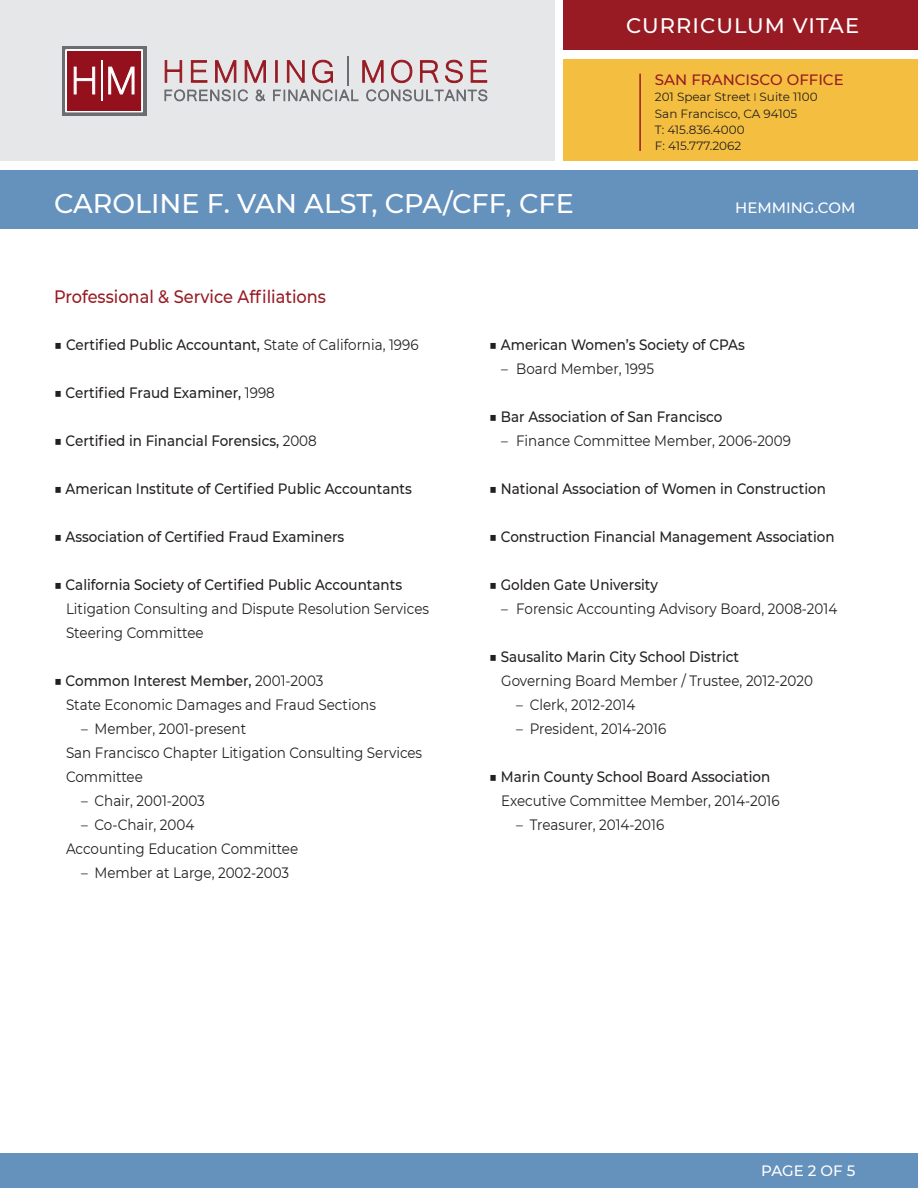
<style>
.page{position:relative;width:918px;height:1188px;background:#fff}
.page>*{position:absolute;margin:0;border:0;box-sizing:border-box;transform-origin:0 0}
.t1{font:500 27px "Montserrat";color:#fff}
.t2{font:500 21px "Montserrat";letter-spacing:.05em;color:#fff}
.t3{font:500 18px "Montserrat";color:#981b23;scale:.9 1}
.t4{font:500 15px "Montserrat";color:#231f20;scale:.9 1}
.t5{font:15px "Montserrat";color:#231f20;scale:.9 1}
.t6{font:500 15px "Montserrat";color:#fff}
.t7{font:500 15px "Montserrat";color:#981b23}
.t8{font:12px "Montserrat";color:#231f20}
.s1{font-family:"Proxima Nova";font-weight:300}
.s2{font-weight:400}
</style>
<div class="page">
<div style="left:564px;top:0;width:354px;height:49px;background:#981b23"></div>
<div style="left:0;top:0;width:554px;height:160px;background:#e6e7e9"></div>
<div style="left:564px;top:59px;width:354px;height:101px;background:#f4be40"></div>
<svg style="left:165px;top:89px;width:83px;height:12px"></svg>
<svg style="left:256px;top:90px;width:9px;height:11px"></svg>
<svg style="left:273px;top:89px;width:85px;height:12px"></svg>
<svg style="left:366px;top:89px;width:121px;height:12px"></svg>
<svg style="left:164px;top:60px;width:18px;height:23px"></svg>
<svg style="left:191px;top:60px;width:17px;height:23px"></svg>
<svg style="left:215px;top:60px;width:22px;height:23px"></svg>
<svg style="left:244px;top:60px;width:22px;height:23px"></svg>
<div style="left:275px;top:60px;width:3px;height:23px;background:#981b23;border:1px solid #981b23"></div>
<svg style="left:287px;top:60px;width:18px;height:23px"></svg>
<svg style="left:312px;top:60px;width:21px;height:23px"></svg>
<hr style="left:347px;top:56px;width:1px;height:30px;background:#6c6d71">
<svg style="left:362px;top:60px;width:22px;height:23px"></svg>
<svg style="left:391px;top:60px;width:22px;height:23px"></svg>
<svg style="left:420px;top:60px;width:19px;height:23px"></svg>
<svg style="left:445px;top:59px;width:18px;height:24px"></svg>
<svg style="left:470px;top:60px;width:17px;height:23px"></svg>
<div style="left:62px;top:46px;width:85px;height:70px;background:#6c6d70"></div>
<svg style="left:65px;top:49px;width:78px;height:64px"></svg>
<div style="left:0;top:170px;width:918px;height:59px;background:#6591bd"></div>
<div style="left:0;top:1153px;width:918px;height:35px;background:#6591bd"></div>
<hr style="left:639px;top:74px;width:2px;height:77px;background:#981b23">
<p class="t2" style="left:626px;top:11px;width:234px">CURRICULUM VITAE</p>
<p class="t1" style="left:54px;top:185px;width:521px">CAROLINE F. VAN ALST, CPA/CFF, CFE</p>
<p class="t3" style="left:54px;top:285px;width:304px">Professional &amp; Service Affiliations</p>
<p class="t7" style="left:655px;top:69px;width:190px">SAN FRANCISCO OFFICE</p>
<p class="t8" style="left:655px;top:89px;width:164px">201 Spear Street <span class="s1">ӏ</span> Suite 1100</p>
<p class="t8" style="left:655px;top:105px;width:144px">San Francisco, CA 94105</p>
<p class="t8" style="left:655px;top:121px;width:91px">T: 415.836.4000</p>
<p class="t8" style="left:655px;top:138px;width:88px">F: 415.777.2062</p>
<p class="t6" style="left:735px;top:197px;width:122px">HEMMING.COM</p>
<p class="t4" style="left:54px;top:334px;width:407px"><span class="s2">■</span> Certified Public Accountant, <span class="s2">State of California, 1996</span></p>
<p class="t4" style="left:54px;top:382px;width:247px"><span class="s2">■</span> Certified Fraud Examiner, <span class="s2">1998</span></p>
<p class="t4" style="left:54px;top:430px;width:294px"><span class="s2">■</span> Certified in Financial Forensics, <span class="s2">2008</span></p>
<p class="t4" style="left:54px;top:478px;width:399px"><span class="s2">■</span> American Institute of Certified Public Accountants</p>
<p class="t4" style="left:54px;top:526px;width:324px"><span class="s2">■</span> Association of Certified Fraud Examiners</p>
<p class="t4" style="left:54px;top:574px;width:388px"><span class="s2">■</span> California Society of Certified Public Accountants</p>
<p class="t5" style="left:66px;top:598px;width:405px">Litigation Consulting and Dispute Resolution Services</p>
<p class="t5" style="left:66px;top:622px;width:154px">Steering Committee</p>
<p class="t4" style="left:54px;top:670px;width:301px"><span class="s2">■</span> Common Interest Member, <span class="s2">2001-2003</span></p>
<p class="t5" style="left:66px;top:694px;width:346px">State Economic Damages and Fraud Sections</p>
<p class="t5" style="left:81px;top:718px;width:185px">– Member, 2001-present</p>
<p class="t5" style="left:66px;top:742px;width:397px">San Francisco Chapter Litigation Consulting Services</p>
<p class="t5" style="left:66px;top:766px;width:87px">Committee</p>
<p class="t5" style="left:81px;top:790px;width:139px">– Chair, 2001-2003</p>
<p class="t5" style="left:81px;top:814px;width:127px">– Co-Chair, 2004</p>
<p class="t5" style="left:66px;top:838px;width:260px">Accounting Education Committee</p>
<p class="t5" style="left:81px;top:862px;width:233px">– Member at Large, 2002-2003</p>
<p class="t4" style="left:489px;top:334px;width:286px"><span class="s2">■</span> American Women’s Society of CPAs</p>
<p class="t5" style="left:501px;top:358px;width:171px">– Board Member, 1995</p>
<p class="t4" style="left:489px;top:406px;width:261px"><span class="s2">■</span> Bar Association of San Francisco</p>
<p class="t5" style="left:501px;top:430px;width:324px">– Finance Committee Member, 2006-2009</p>
<p class="t4" style="left:489px;top:478px;width:376px"><span class="s2">■</span> National Association of Women in Construction</p>
<p class="t4" style="left:489px;top:526px;width:385px"><span class="s2">■</span> Construction Financial Management Association</p>
<p class="t4" style="left:489px;top:574px;width:189px"><span class="s2">■</span> Golden Gate University</p>
<p class="t5" style="left:501px;top:598px;width:375px">– Forensic Accounting Advisory Board, 2008-2014</p>
<p class="t4" style="left:489px;top:646px;width:279px"><span class="s2">■</span> Sausalito Marin City School District</p>
<p class="t5" style="left:501px;top:670px;width:348px">Governing Board Member / Trustee, 2012-2020</p>
<p class="t5" style="left:516px;top:694px;width:134px">– Clerk, 2012-2014</p>
<p class="t5" style="left:516px;top:718px;width:168px">– President, 2014-2016</p>
<p class="t4" style="left:489px;top:766px;width:314px"><span class="s2">■</span> Marin County School Board Association</p>
<p class="t5" style="left:501px;top:790px;width:311px">Executive Committee Member, 2014-2016</p>
<p class="t5" style="left:516px;top:814px;width:166px">– Treasurer, 2014-2016</p>
<p class="t6" style="left:761px;top:1160px;width:96px">PAGE 2 OF 5</p>
</div>
